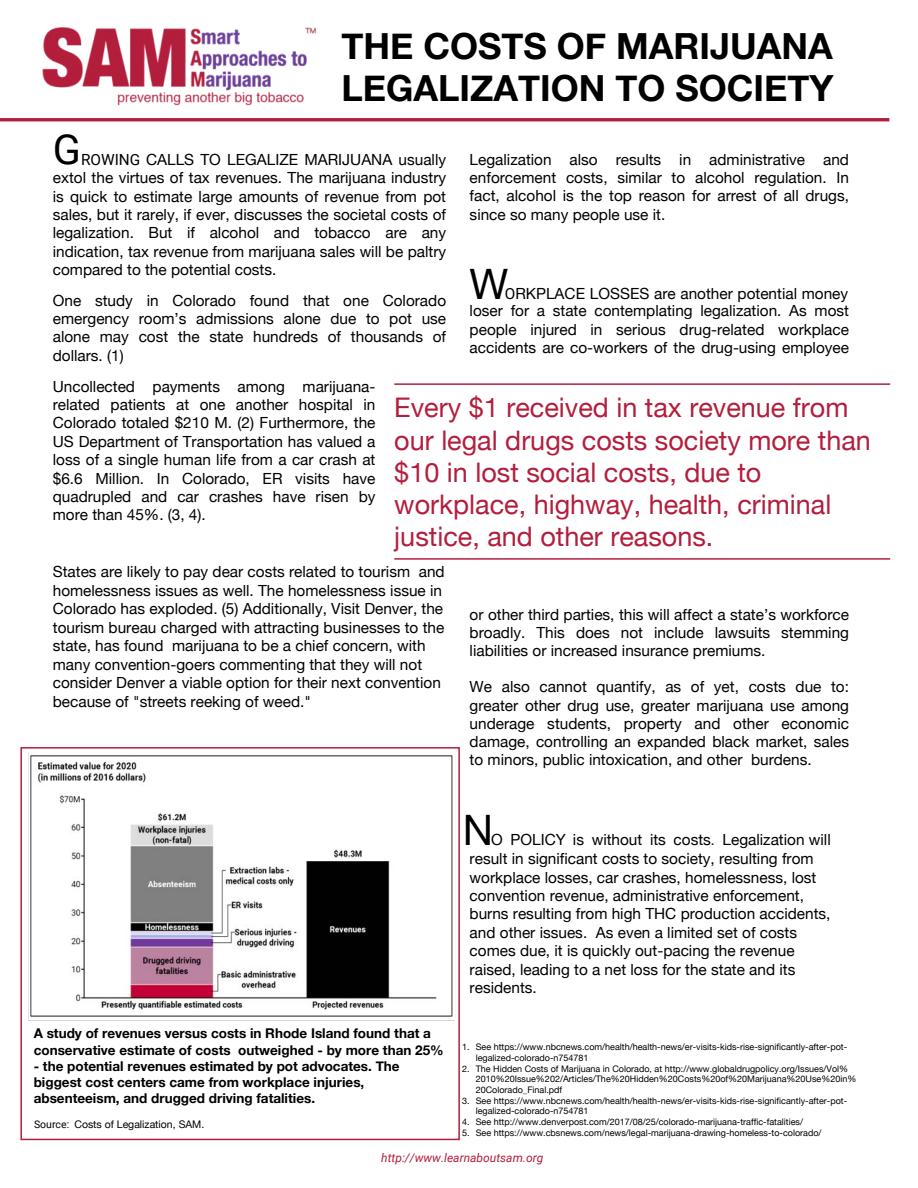
<style>
.page{position:relative;width:918px;height:1188px;background:#fff}
.page>*{position:absolute;margin:0;border:0;box-sizing:border-box;transform-origin:0 0}
.t1{font:42px "Helvetica Neue";color:#000}
.t2{font:41.4px "Roboto";color:#000}
.t3{font:700 36px/42.2px "Helvetica Neue";color:#000}
.t4{font:27px/32.2px "Helvetica Neue";color:#b31e3d}
.t5{font:15.3px/18.5px "Helvetica Neue";color:#000;text-align:justify}
.t6{font:700 13.5px/16.2px "Helvetica Neue";color:#000}
.t7{font:italic 12px "Roboto";color:#b31e3d}
.t8{font:10.5px "Helvetica Neue";color:#000}
.t9{font:9px/10.6px "Helvetica Neue";color:#000}
.s1{font-family:"Roboto"}
</style>
<div class="page">
<hr style="left:0;top:118px;width:889px;height:3px;background:#b31e3d">
<img style="left:42px;top:28px;width:274px;height:78px">
<hr style="left:394px;top:383px;width:496px;height:2px;background:#b31e3d">
<hr style="left:394px;top:558px;width:496px;height:2px;background:#b31e3d">
<div style="left:20px;top:747px;width:440px;height:393px;background:#fff;border:2px solid #b31e3d"></div>
<img style="left:25px;top:749px;width:433px;height:273px">
<h3 class="t3" style="left:341px;top:26px;width:493px">THE COSTS OF MARIJUANA<br>LEGALIZATION TO SOCIETY</h3>
<h2 class="t2" style="left:53px;top:133px;width:30px">G</h2>
<p class="t5" style="left:53px;top:151px;width:395px;text-indent:28px"><span class="s1">ROWING</span> CALLS TO LEGALIZE MARIJUANA usually extol the virtues of tax revenues. The marijuana industry is quick to estimate large amounts of revenue from pot sales, but it rarely, if ever, discusses the societal costs of legalization. But if alcohol and tobacco are any indication, tax revenue from marijuana sales will be paltry compared to the potential costs.</p>
<p class="t5" style="left:53px;top:292px;width:395px">One study in Colorado found that one Colorado emergency room’s admissions alone due to pot use alone may cost the state hundreds of thousands of dollars. (1)</p>
<p class="t5" style="left:53px;top:378px;width:324px">Uncollected payments among marijuana&shy;related patients at one another hospital in Colorado totaled $210 M. (2) Furthermore, the US Department of Transportation has valued a loss of a single human life from a car crash at $6.6 Million. In Colorado, ER visits have quadrupled and car crashes have risen by more than 45%. (3, 4).</p>
<p class="t5" style="left:470px;top:151px;width:381px">Legalization also results in administrative and enforcement costs, similar to alcohol regulation. In fact, alcohol is the top reason for arrest of all drugs, since so many people use it.</p>
<h1 class="t1" style="left:470px;top:254px;width:40px">W</h1>
<p class="t5" style="left:470px;top:285px;width:381px;text-indent:35px"><span class="s1">O</span>RKPLACE LOSSES are another potential money loser for a state contemplating legalization. As most people injured in serious drug-related workplace accidents are co-workers of the drug-using employee</p>
<h3 class="t4" style="left:394px;top:393px;width:478px">Every $1 received in tax revenue from our legal drugs costs society more than $10 in lost social costs, due to workplace, highway, health, criminal justice, and other reasons.</h3>
<p class="t5" style="left:53px;top:564px;width:393px;text-align:left">States are likely to pay dear costs related to tourism and homelessness issues as well. The homelessness issue in Colorado has exploded. (5) Additionally, Visit Denver, the tourism bureau charged with attracting businesses to the state, has found marijuana to be a chief concern, with many convention-goers commenting that they will not consider Denver a viable option for their next convention because of "streets reeking of weed."</p>
<p class="t5" style="left:470px;top:606px;width:381px">or other third parties, this will affect a state’s workforce broadly. This does not include lawsuits stemming liabilities or increased insurance premiums.</p>
<p class="t5" style="left:470px;top:679px;width:381px">We also cannot quantify, as of yet, costs due to: greater other drug use, greater marijuana use among underage students, property and other economic damage, controlling an expanded black market, sales to minors, public intoxication, and other burdens.</p>
<p class="t6" style="left:34px;top:1026px;width:411px">A study of revenues versus costs in Rhode Island found that a conservative estimate of costs outweighed - by more than 25%</p>
<p class="t6" style="left:34px;top:1058px;width:368px">- the potential revenues estimated by pot advocates. The biggest cost centers came from workplace injuries, absenteeism, and drugged driving fatalities.</p>
<p class="t8" style="left:34px;top:1117px;width:172px"><span class="s1">Source:</span> Costs of Legalization, SAM.</p>
<h1 class="t1" style="left:463px;top:800px;width:32px">N</h1>
<p class="t5" style="left:470px;top:831px;width:363px;text-align:left;text-indent:21px">O POLICY is without its costs<span class="s1">.</span> Legalization will result in significant costs to society, resulting from workplace losses, car crashes, homelessness, lost convention revenue, administrative enforcement, burns resulting from high THC production accidents, and other issues. As even a limited set of costs comes due, it is quickly out-pacing the revenue raised, leading to a net loss for the state and its residents.</p>
<p class="t9" style="left:476px;top:1042px;width:373px;text-indent:-14px">1. See https://www.nbcnews.com/health/health-news/er-visits-kids-rise-significantly-after-pot&shy;legalized-colorado-n754781</p>
<p class="t9" style="left:476px;top:1064px;width:382px;text-indent:-14px">2. The Hidden Costs of Marijuana in Colorado, at http://www.globaldrugpolicy.org/Issues/Vol%<br>2010%20Issue%202/Articles/The%20Hidden%20Costs%20of%20Marijuana%20Use%20in%<br>20Colorado_Final.pdf</p>
<p class="t9" style="left:476px;top:1096px;width:373px;text-indent:-14px">3. See https://www.nbcnews.com/health/health-news/er-visits-kids-rise-significantly-after-pot&shy;legalized-colorado-n754781</p>
<p class="t9" style="left:462px;top:1117px;width:342px">4. See http://www.denverpost.com/2017/08/25/colorado-marijuana-traffic-fatalities/</p>
<p class="t9" style="left:462px;top:1128px;width:361px">5. See https://www.cbsnews.com/news/legal-marijuana-drawing-homeless-to-colorado/</p>
<p class="t7" style="left:381px;top:1153px;width:164px">http://www.learnaboutsam.org</p>
</div>
